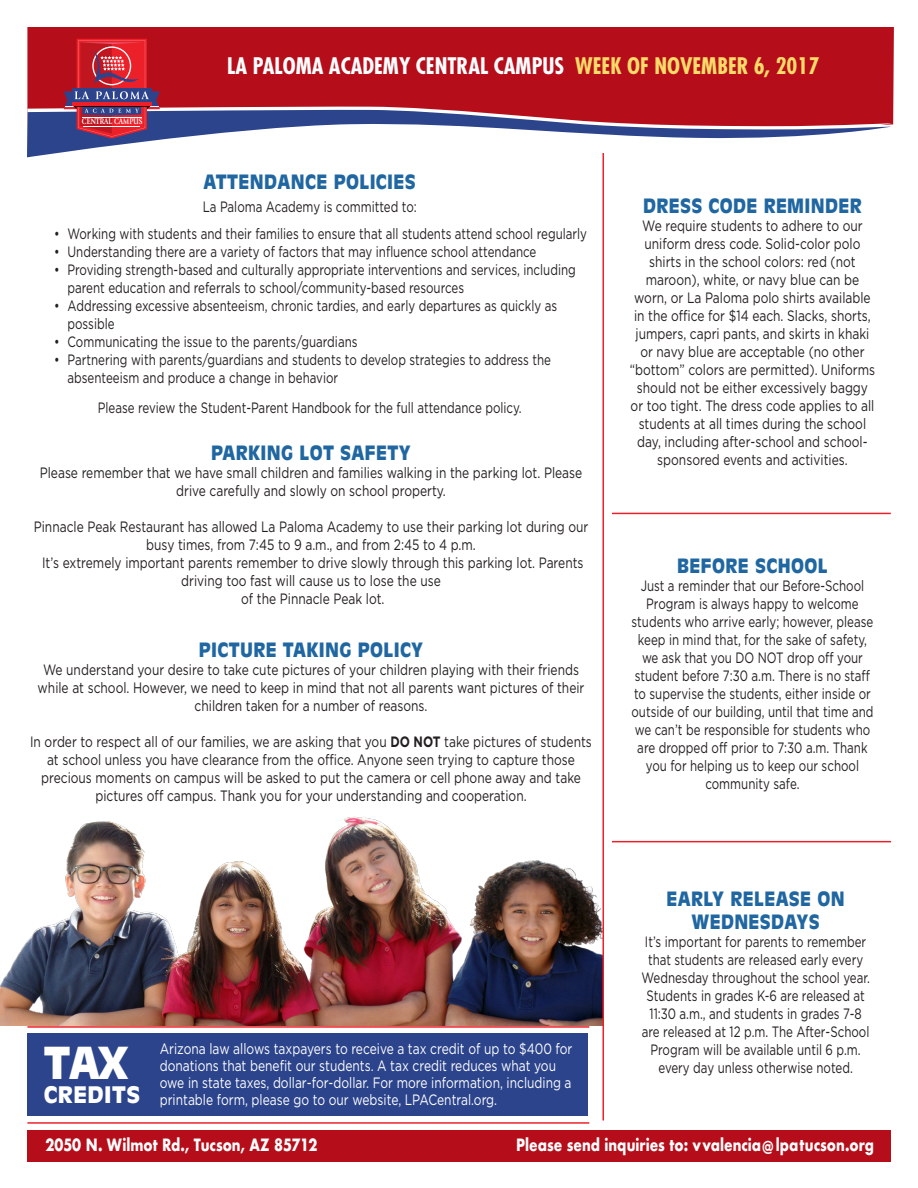
<style>
.page{position:relative;width:918px;height:1188px;background:#fff}
.page>*{position:absolute;margin:0;border:0;box-sizing:border-box;transform-origin:0 0}
.Headers{font:900 43.5px "Antique Olive";color:#fff}
.Headers-2{font:900 22.5px "Antique Olive";letter-spacing:.02em;color:#fff}
.t1{font:700 condensed 22.2px "Futura";color:#fff}
.Headers-3{font:900 19.5px/23.4px "Antique Olive";letter-spacing:.02em;color:#2067a2;text-align:center;scale:.92 1}
.copy{font:900 19.5px "Antique Olive";letter-spacing:.02em;color:#2067a2;scale:.92 1}
.Headers-4{font:700 16.5px "Futura";color:#fff;scale:.8 1}
.copy-2{font:15px/18px "Gotham";color:#231f20;text-align:center;scale:.8 1}
.copy-3{font:15px/18px "Gotham";color:#231f20;scale:.77 1}
.copy-4{font:15px/17.2px "Gotham";color:#fff;scale:.8 1}
.t2{font:700 8.55px "Giovanni";color:#fff;scale:.81 1}
.s1{color:#ffdb6a}
.s2{font-weight:700}
</style>
<div class="page">
<img style="left:0;top:657px;width:603px;height:369px">
<hr style="left:603px;top:153px;width:1px;height:967px;background:#ec2029">
<hr style="left:612px;top:841px;width:279px;height:1px;background:#ec2029">
<hr style="left:612px;top:513px;width:279px;height:1px;background:#ec2029">
<div style="left:27px;top:27px;width:867px;height:98px;background:#b50e1a"></div>
<svg style="left:27px;top:36px;width:865px;height:121px"></svg>
<hr style="left:82px;top:117px;width:60px;height:1px;background:#fff">
<hr style="left:83px;top:126px;width:56px;height:1px;background:#fff">
<div style="left:27px;top:1130px;width:863px;height:32px;background:#b50e1a"></div>
<div style="left:27px;top:1034px;width:561px;height:82px;background:#2c448c"></div>
<hr style="left:27px;top:1026px;width:562px;height:2px;background:#ec2029">
<hr style="left:27px;top:1122px;width:562px;height:2px;background:#ec2029">
<p class="t2" style="left:82px;top:117px;width:76px">CENTRAL CAMPUS</p>
<p class="t1" style="left:227px;top:51px;width:594px">LA PALOMA ACADEMY CENTRAL CAMPUS <span class="s1">WEEK OF NOVEMBER 6, 2017</span></p>
<p class="Headers-3" style="left:204px;top:169px;width:232px">ATTENDANCE POLICIES</p>
<p class="copy-3" style="left:203px;top:197px;width:280px">La Paloma Academy is committed to:</p>
<p class="copy-3" style="left:54px;top:224px;width:694px">• Working with students and their families to ensure that all students attend school regularly</p>
<p class="copy-3" style="left:54px;top:242px;width:628px">• Understanding there are a variety of factors that may influence school attendance</p>
<p class="copy-3" style="left:68px;top:260px;width:662px;text-indent:-14px">• Providing strength-based and culturally appropriate interventions and services, including parent education and referrals to school/community-based resources</p>
<p class="copy-3" style="left:68px;top:296px;width:637px;text-indent:-14px">• Addressing excessive absenteeism, chronic tardies, and early departures as quickly as possible</p>
<p class="copy-3" style="left:54px;top:332px;width:396px">• Communicating the issue to the parents/guardians</p>
<p class="copy-3" style="left:68px;top:350px;width:630px;text-indent:-14px">• Partnering with parents/guardians and students to develop strategies to address the absenteeism and produce a change in behavior</p>
<p class="copy-3" style="left:98px;top:398px;width:552px">Please review the Student-Parent Handbook for the full attendance policy.</p>
<p class="copy" style="left:211px;top:441px;width:218px">PARKING LOT SAFETY</p>
<p class="copy-2" style="left:40px;top:463px;width:680px">Please remember that we have small children and families walking in the parking lot. Please drive carefully and slowly on school property.</p>
<p class="copy-2" style="left:34px;top:517px;width:695px">Pinnacle Peak Restaurant has allowed La Paloma Academy to use their parking lot during our busy times, from 7:45 to 9 a.m., and from 2:45 to 4 p.m.</p>
<p class="copy-2" style="left:42px;top:553px;width:678px">It’s extremely important parents remember to drive slowly through this parking lot. Parents driving too fast will cause us to lose the use</p>
<p class="copy-2" style="left:241px;top:589px;width:181px">of the Pinnacle Peak lot.</p>
<p class="copy" style="left:199px;top:638px;width:245px">PICTURE TAKING POLICY</p>
<p class="copy-2" style="left:38px;top:661px;width:685px">We understand your desire to take cute pictures of your children playing with their friends while at school. However, we need to keep in mind that not all parents want pictures of their children taken for a number of reasons.</p>
<p class="copy-2" style="left:30px;top:733px;width:704px">In order to respect all of our families, we are asking that you <span class="s2">DO NOT</span> take pictures of students at school unless you have clearance from the office. Anyone seen trying to capture those precious moments on campus will be asked to put the camera or cell phone away and take pictures off campus. Thank you for your understanding and cooperation.</p>
<p class="copy" style="left:643px;top:194px;width:239px">DRESS CODE REMINDER</p>
<p class="copy-2" style="left:630px;top:216px;width:308px">We require students to adhere to our uniform dress code. Solid-color polo shirts in the school colors: red (not maroon), white, or navy blue can be worn, or La Paloma polo shirts available in the office for $14 each. Slacks, shorts, jumpers, capri pants, and skirts in khaki or navy blue are acceptable (no other “bottom” colors are permitted). Uniforms should not be either excessively baggy or too tight. The dress code applies to all students at all times during the school day, including after-school and school&shy;sponsored events and activities.</p>
<p class="Headers-3" style="left:677px;top:554px;width:165px">BEFORE SCHOOL</p>
<p class="copy-3" style="left:632px;top:577px;width:316px;text-align:center">Just a reminder that our Before-School Program is always happy to welcome students who arrive early; however, please keep in mind that, for the sake of safety, we ask that you DO NOT drop off your student before 7:30 a.m. There is no staff to supervise the students, either inside or outside of our building, until that time and we can’t be responsible for students who are dropped off prior to 7:30 a.m. Thank you for helping us to keep our school community safe.</p>
<p class="Headers-3" style="left:667px;top:886px;width:195px">EARLY RELEASE ON<br>WEDNESDAYS</p>
<p class="copy-3" style="left:641px;top:933px;width:298px;text-align:center">It’s important for parents to remember that students are released early every Wednesday throughout the school year.<br>Students in grades K-6 are released at 11:30 a.m., and students in grades 7-8 are released at 12 p.m. The After-School Program will be available until 6 p.m. every day unless otherwise noted.</p>
<p class="copy-4" style="left:160px;top:1040px;width:517px">Arizona law allows taxpayers to receive a tax credit of up to $400 for donations that benefit our students. A tax credit reduces what you owe in state taxes, dollar-for-dollar. For more information, including a printable form, please go to our website, LPACentral.org.</p>
<p class="Headers" style="left:44px;top:1037px;width:87px">TAX</p>
<p class="Headers-2" style="left:44px;top:1081px;width:98px">CREDITS</p>
<p class="Headers-4" style="left:45px;top:1133px;width:341px">2050 N. Wilmot Rd., Tucson, AZ 85712</p>
<p class="Headers-4" style="left:516px;top:1133px;width:449px">Please send inquiries to: vvalencia@ lpatucson.org</p>
</div>
